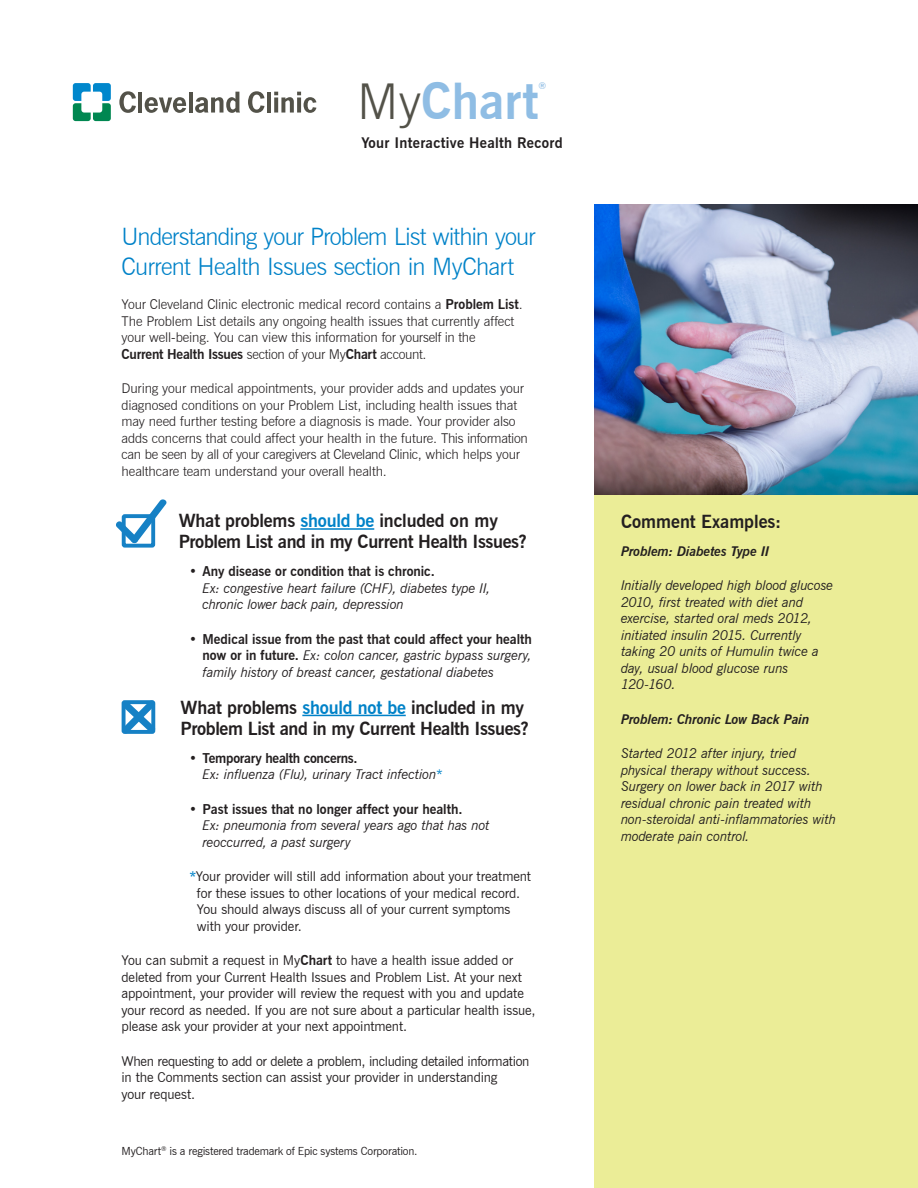
<style>
.page{position:relative;width:918px;height:1188px;background:#fff}
.page>*{position:absolute;margin:0;border:0;box-sizing:border-box;transform-origin:0 0}
.t1{font:700 49.5px "News Gothic BT";color:#8fbde4}
.Main_Head{font:300 24px/30px "News Gothic BT";letter-spacing:-.035em;color:#0082c8}
.Section_header{font:700 18px/21px "News Gothic BT";letter-spacing:-.01em;color:#231f20}
.t2{font:700 14.55px "News Gothic BT";letter-spacing:.02em;color:#231f20}
.Body_text{font:italic 13.5px/16.5px "News Gothic BT";letter-spacing:-.015em;color:#231f20}
.Body_text-2{font:300 13.5px/16.5px "News Gothic BT";letter-spacing:-.01em;color:#231f20}
.Body_text-3{font:13.5px/16.5px "News Gothic BT";letter-spacing:-.01em;color:#231f20}
.Body_text-4{font:italic 700 13.5px "News Gothic BT";color:#231f20}
.t3{font:11.25px "News Gothic BT";letter-spacing:-.015em;color:#231f20}
.t4{font:700 9.3px "News Gothic BT";color:#8fbde4}
.s1{font-weight:300;color:#535249}
.s2{font-weight:700}
.s3{color:#0082c8}
.s4{font-style:normal}
.s5{font-weight:700;font-style:normal}
.s6{font-weight:700;font-style:italic;color:#0082c8}
</style>
<div class="page">
<div style="left:594px;top:486px;width:324px;height:702px;background:#ebed97"></div>
<hr style="left:300px;top:528px;width:74px;height:2px;background:#0082c8">
<hr style="left:302px;top:715px;width:104px;height:1px;background:#0082c8">
<div style="left:122px;top:514px;width:33px;height:34px;border:4px solid #1681c5"></div>
<svg style="left:116px;top:499px;width:50px;height:46px"></svg>
<img style="left:594px;top:204px;width:324px;height:291px">
<svg style="left:73px;top:83px;width:38px;height:38px"></svg>
<svg style="left:119px;top:91px;width:17px;height:22px"></svg>
<hr style="left:138px;top:92px;width:4px;height:21px;background:#535249">
<svg style="left:145px;top:97px;width:41px;height:16px"></svg>
<hr style="left:189px;top:92px;width:4px;height:21px;background:#535249">
<svg style="left:248px;top:91px;width:16px;height:22px"></svg>
<hr style="left:267px;top:92px;width:4px;height:21px;background:#535249">
<svg style="left:274px;top:92px;width:42px;height:21px"></svg>
<svg style="left:195px;top:92px;width:45px;height:21px"></svg>
<svg style="left:122px;top:700px;width:33px;height:34px"></svg>
<p class="t1" style="left:357px;top:71px;width:183px"><span class="s1">My</span>Chart</p>
<p class="t4" style="left:539px;top:80px;width:9px">®</p>
<p class="t2" style="left:361px;top:134px;width:203px">Your Interactive Health Record</p>
<p class="Main_Head" style="left:122px;top:221px;width:415px">Understanding your Problem List within your<br>Current Health Issues section in MyChart</p>
<p class="Body_text-2" style="left:122px;top:296px;width:403px">Your Cleveland Clinic electronic medical record contains a <span class="s2">Problem List</span>.<br>The Problem List details any ongoing health issues that currently affect your well-being. You can view this information for yourself in the<br><span class="s2">Current Health Issues</span> section of your My<span class="s2">Chart</span> account.</p>
<p class="Body_text-2" style="left:122px;top:380px;width:408px">During your medical appointments, your provider adds and updates your diagnosed conditions on your Problem List, including health issues that may need further testing before a diagnosis is made. Your provider also adds concerns that could affect your health in the future. This information can be seen by all of your caregivers at Cleveland Clinic, which helps your healthcare team understand your overall health.</p>
<p class="Section_header" style="left:179px;top:510px;width:350px">What problems <span class="s3">should be</span> included on my<br>Problem List and in my Current Health Issues?</p>
<p class="Body_text" style="left:202px;top:563px;width:290px;text-indent:-14px"><span class="s4">•</span> <span class="s5">Any disease or condition that is chronic.<br></span>Ex: congestive heart failure (CHF), diabetes type II, chronic lower back pain, depression</p>
<p class="Body_text" style="left:202px;top:631px;width:331px;text-align:justify;text-indent:-14px"><span class="s4">•</span> <span class="s5">Medical issue from the past that could affect your health now or in future.</span> Ex: colon cancer, gastric bypass surgery, family history of breast cancer, gestational diabetes</p>
<p class="Section_header" style="left:181px;top:697px;width:350px">What problems <span class="s3">should not be</span> included in my<br>Problem List and in my Current Health Issues?</p>
<p class="Body_text" style="left:202px;top:750px;width:242px;text-indent:-14px"><span class="s4">•</span> <span class="s5">Temporary health concerns.<br></span>Ex: influenza (Flu), urinary Tract infection<span class="s3">*</span></p>
<p class="Body_text" style="left:202px;top:801px;width:289px;text-indent:-14px"><span class="s4">•</span> <span class="s5">Past issues that no longer affect your health.<br></span>Ex: pneumonia from several years ago that has not reoccurred, a past surgery</p>
<p class="Body_text-3" style="left:197px;top:868px;width:336px;text-indent:-8px"><span class="s6">*</span>Your provider will still add information about your treatment for these issues to other locations of your medical record.<br>You should always discuss all of your current symptoms with your provider.</p>
<p class="Body_text-3" style="left:122px;top:952px;width:416px">You can submit a request in My<span class="s2">Chart</span> to have a health issue added or deleted from your Current Health Issues and Problem List. At your next appointment, your provider will review the request with you and update your record as needed. If you are not sure about a particular health issue, please ask your provider at your next appointment.</p>
<p class="Body_text-3" style="left:122px;top:1053px;width:409px">When requesting to add or delete a problem, including detailed information in the Comments section can assist your provider in understanding<br>your request.</p>
<p class="t3" style="left:122px;top:1144px;width:298px">MyChart<sup>®</sup> is a registered trademark of Epic systems Corporation.</p>
<p class="Section_header" style="left:621px;top:511px;width:162px">Comment Examples:</p>
<p class="Body_text-4" style="left:621px;top:543px;width:150px">Problem: Diabetes Type II</p>
<p class="Body_text" style="left:621px;top:577px;width:214px">Initially developed high blood glucose<br>2010, first treated with diet and exercise, started oral meds 2012, initiated insulin 2015. Currently taking 20 units of Humulin twice a day, usual blood glucose runs<br>120-160.</p>
<p class="Body_text-4" style="left:621px;top:711px;width:190px">Problem: Chronic Low Back Pain</p>
<p class="Body_text" style="left:621px;top:745px;width:217px">Started 2012 after injury, tried physical therapy without success.<br>Surgery on lower back in 2017 with residual chronic pain treated with non-steroidal anti-inflammatories with moderate pain control.</p>
</div>
